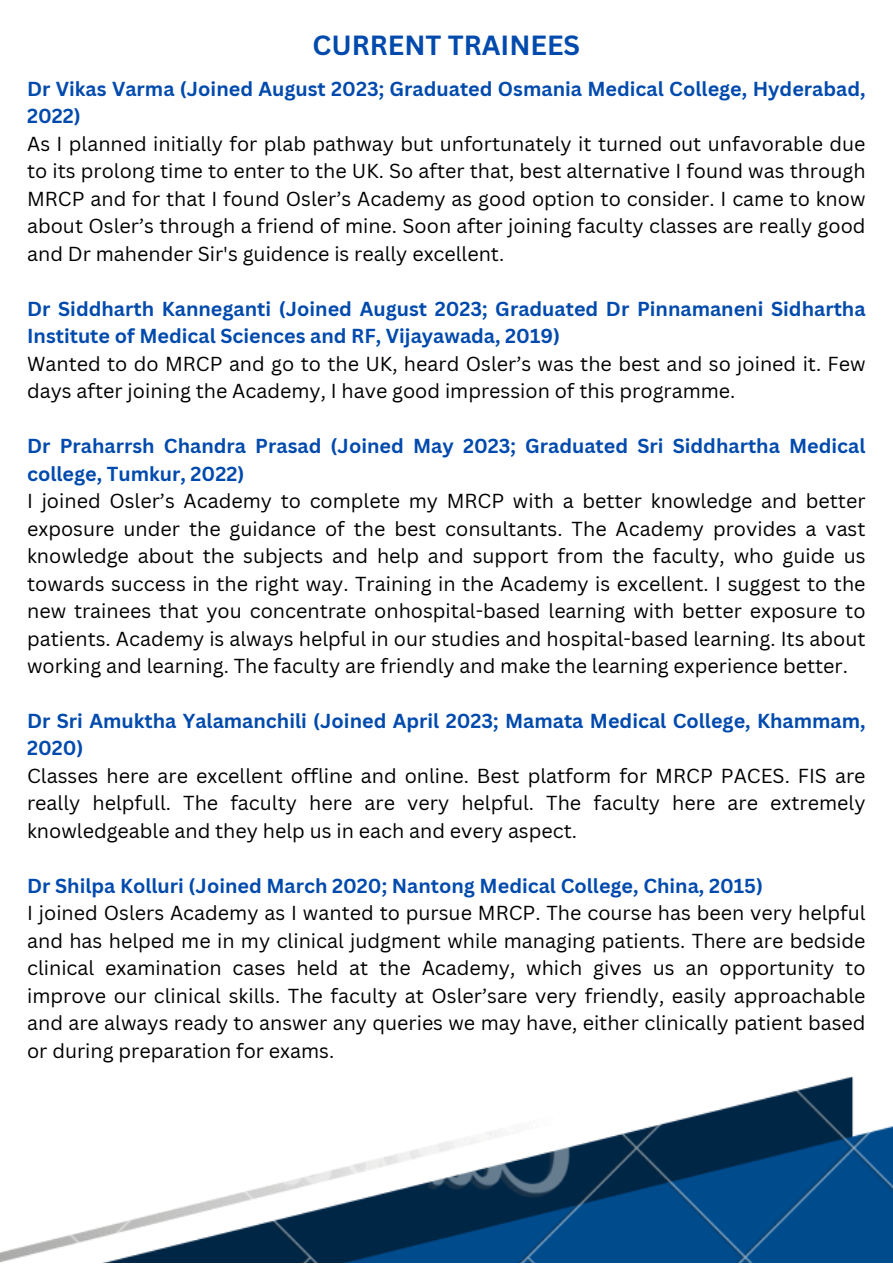
<style>
.page{position:relative;width:893px;height:1264px;background:#fff}
.page>*{position:absolute;margin:0;border:0;box-sizing:border-box;transform-origin:0 0}
.t1{font:700 27px "Canva Sans";color:#004aad}
.t2{font:19.65px/27.5px "Canva Sans";color:#000;text-align:justify}
.t3{font:700 19.65px/27.5px "Canva Sans";color:#004aad}
</style>
<div class="page">
<img style="left:0;top:1076px;width:892px;height:186px">
<p class="t1" style="left:312px;top:26px;width:269px">CURRENT TRAINEES</p>
<p class="t3" style="left:27px;top:74px;width:839px">Dr Vikas Varma (Joined August 2023; Graduated Osmania Medical College, Hyderabad,<br>2022)</p>
<p class="t2" style="left:27px;top:129px;width:839px">As I planned initially for plab pathway but unfortunately it turned out unfavorable due to its prolong time to enter to the UK. So after that, best alternative I found was through MRCP and for that I found Osler’s Academy as good option to consider. I came to know about Osler’s through a friend of mine. Soon after joining faculty classes are really good and Dr mahender Sir's guidence is really excellent.</p>
<p class="t3" style="left:27px;top:294px;width:839px">Dr Siddharth Kanneganti (Joined August 2023; Graduated Dr Pinnamaneni Sidhartha<br>Institute of Medical Sciences and RF, Vijayawada, 2019)</p>
<p class="t2" style="left:27px;top:349px;width:839px">Wanted to do MRCP and go to the UK, heard Osler’s was the best and so joined it. Few days after joining the Academy, I have good impression of this programme.</p>
<p class="t3" style="left:27px;top:432px;width:839px">Dr Praharrsh Chandra Prasad (Joined May 2023; Graduated Sri Siddhartha Medical college, Tumkur, 2022)</p>
<p class="t2" style="left:27px;top:487px;width:839px">I joined Osler’s Academy to complete my MRCP with a better knowledge and better exposure under the guidance of the best consultants. The Academy provides a vast knowledge about the subjects and help and support from the faculty, who guide us towards success in the right way. Training in the Academy is excellent. I suggest to the new trainees that you concentrate onhospital-based learning with better exposure to patients. Academy is always helpful in our studies and hospital-based learning. Its about working and learning. The faculty are friendly and make the learning experience better.</p>
<p class="t3" style="left:27px;top:706px;width:839px">Dr Sri Amuktha Yalamanchili (Joined April 2023; Mamata Medical College, Khammam,<br>2020)</p>
<p class="t2" style="left:27px;top:761px;width:839px">Classes here are excellent offline and online. Best platform for MRCP PACES. FIS are really helpfull. The faculty here are very helpful. The faculty here are extremely knowledgeable and they help us in each and every aspect.</p>
<p class="t3" style="left:27px;top:871px;width:737px">Dr Shilpa Kolluri (Joined March 2020; Nantong Medical College, China, 2015)</p>
<p class="t2" style="left:27px;top:899px;width:839px">I joined Oslers Academy as I wanted to pursue MRCP. The course has been very helpful and has helped me in my clinical judgment while managing patients. There are bedside clinical examination cases held at the Academy, which gives us an opportunity to improve our clinical skills. The faculty at Osler’sare very friendly, easily approachable and are always ready to answer any queries we may have, either clinically patient based or during preparation for exams.</p>
</div>
